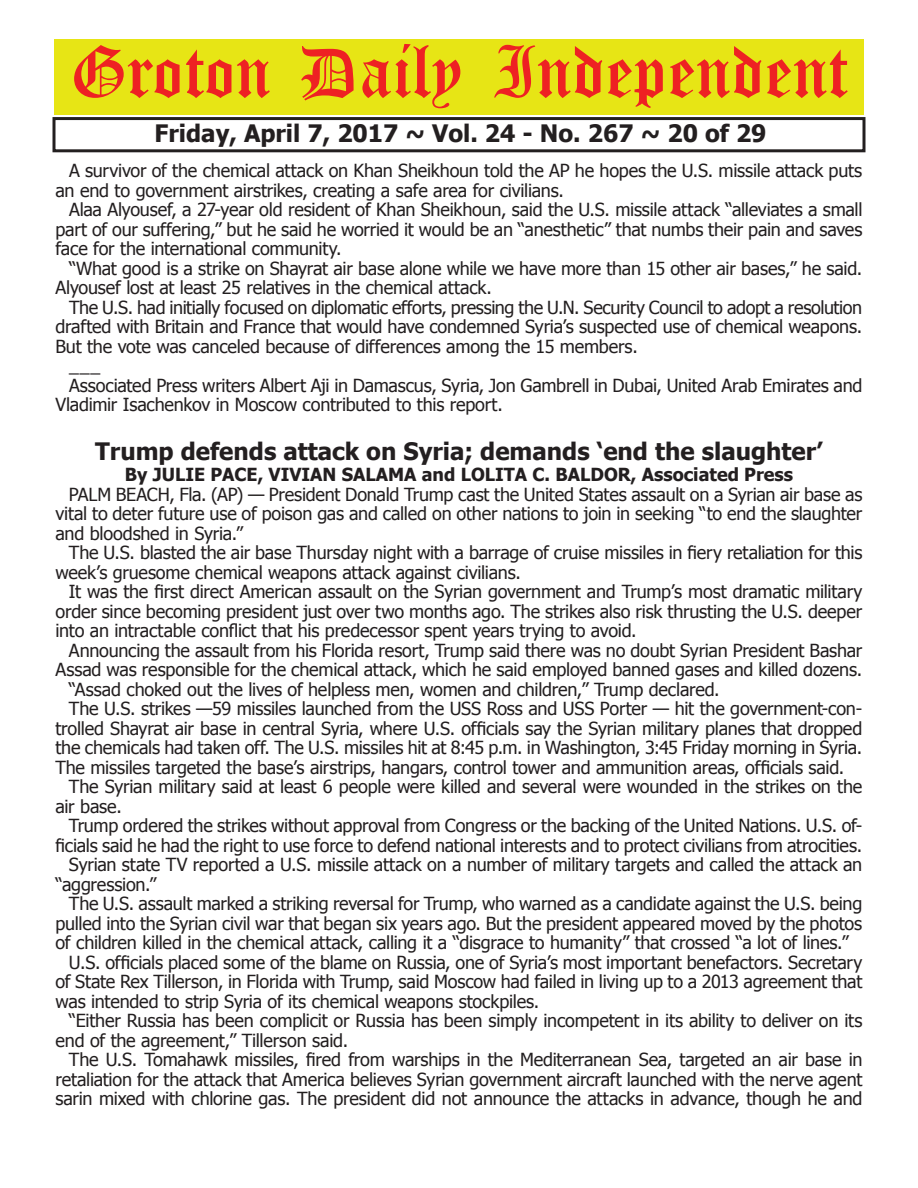
<style>
.page{position:relative;width:918px;height:1188px;background:#fff}
.page>*{position:absolute;margin:0;border:0;box-sizing:border-box;transform-origin:0 0}
.t1{font:54px "Old English Five";color:#ee2123}
.t2{font:700 24px "Tahoma";color:#231f20}
.t3{font:18px/19.5px "Tahoma";letter-spacing:-.015em;color:#231f20}
.t4{font:700 18px "Tahoma";color:#231f20}
</style>
<div class="page">
<div style="left:52px;top:117px;width:814px;height:35px;border:3px solid #231f20"></div>
<div style="left:54px;top:40px;width:810px;height:75px;background:#e7e515"></div>
<h1 class="t1" style="left:70px;top:47px;width:779px">Groton Daily Independent</h1>
<h2 class="t2" style="left:155px;top:116px;width:613px">Friday, April 7, 2017 ~ Vol. 24 - No. 267 ~ 20 of 29</h2>
<p class="t3" style="left:56px;top:160px;width:808px;text-indent:14px">A survivor of the chemical attack on Khan Sheikhoun told the AP he hopes the U.S. missile attack puts an end to government airstrikes, creating a safe area for civilians.</p>
<p class="t3" style="left:56px;top:199px;width:808px;text-align:justify;text-indent:14px">Alaa Alyousef, a 27-year old resident of Khan Sheikhoun, said the U.S. missile attack “alleviates a small part of our suffering,” but he said he worried it would be an “anesthetic” that numbs their pain and saves face for the international community.</p>
<p class="t3" style="left:56px;top:258px;width:808px;text-indent:14px">“What good is a strike on Shayrat air base alone while we have more than 15 other air bases,” he said.<br>Alyousef lost at least 25 relatives in the chemical attack.</p>
<p class="t3" style="left:69px;top:297px;width:795px">The U.S. had initially focused on diplomatic efforts, pressing the U.N. Security Council to adopt a resolution</p>
<p class="t3" style="left:56px;top:316px;width:808px">drafted with Britain and France that would have condemned Syria’s suspected use of chemical weapons.</p>
<p class="t3" style="left:56px;top:336px;width:584px">But the vote was canceled because of differences among the 15 members.</p>
<p class="t3" style="left:69px;top:355px;width:33px">___</p>
<p class="t3" style="left:69px;top:375px;width:795px">Associated Press writers Albert Aji in Damascus, Syria, Jon Gambrell in Dubai, United Arab Emirates and</p>
<p class="t3" style="left:56px;top:394px;width:449px">Vladimir Isachenkov in Moscow contributed to this report.</p>
<h2 class="t2" style="left:95px;top:434px;width:729px">Trump defends attack on Syria; demands ‘end the slaughter’</h2>
<p class="t4" style="left:125px;top:462px;width:670px">By JULIE PACE, VIVIAN SALAMA and LOLITA C. BALDOR, Associated Press</p>
<p class="t3" style="left:55px;top:484px;width:808px;text-align:justify;text-indent:14px">PALM BEACH, Fla. (AP) — President Donald Trump cast the United States assault on a Syrian air base as vital to deter future use of poison gas and called on other nations to join in seeking “to end the slaughter and bloodshed in Syria.”</p>
<p class="t3" style="left:55px;top:542px;width:808px;text-indent:14px">The U.S. blasted the air base Thursday night with a barrage of cruise missiles in fiery retaliation for this week’s gruesome chemical weapons attack against civilians.</p>
<p class="t3" style="left:55px;top:581px;width:808px;text-align:justify;text-indent:14px">It was the first direct American assault on the Syrian government and Trump’s most dramatic military order since becoming president just over two months ago. The strikes also risk thrusting the U.S. deeper into an intractable conflict that his predecessor spent years trying to avoid.</p>
<p class="t3" style="left:69px;top:640px;width:795px">Announcing the assault from his Florida resort, Trump said there was no doubt Syrian President Bashar</p>
<p class="t3" style="left:55px;top:659px;width:808px">Assad was responsible for the chemical attack, which he said employed banned gases and killed dozens.</p>
<p class="t3" style="left:69px;top:679px;width:652px">“Assad choked out the lives of helpless men, women and children,” Trump declared.</p>
<p class="t3" style="left:69px;top:698px;width:795px">The U.S. strikes —59 missiles launched from the USS Ross and USS Porter — hit the government-con-</p>
<p class="t3" style="left:55px;top:718px;width:808px">trolled Shayrat air base in central Syria, where U.S. officials say the Syrian military planes that dropped</p>
<p class="t3" style="left:55px;top:737px;width:808px">the chemicals had taken off. The U.S. missiles hit at 8:45 p.m. in Washington, 3:45 Friday morning in Syria.</p>
<p class="t3" style="left:55px;top:757px;width:790px">The missiles targeted the base’s airstrips, hangars, control tower and ammunition areas, officials said.</p>
<p class="t3" style="left:69px;top:776px;width:795px">The Syrian military said at least 6 people were killed and several were wounded in the strikes on the</p>
<p class="t3" style="left:55px;top:796px;width:68px">air base.</p>
<p class="t3" style="left:69px;top:815px;width:795px">Trump ordered the strikes without approval from Congress or the backing of the United Nations. U.S. of-</p>
<p class="t3" style="left:55px;top:835px;width:808px">ficials said he had the right to use force to defend national interests and to protect civilians from atrocities.</p>
<p class="t3" style="left:69px;top:854px;width:795px">Syrian state TV reported a U.S. missile attack on a number of military targets and called the attack an</p>
<p class="t3" style="left:55px;top:874px;width:102px">“aggression.”</p>
<p class="t3" style="left:69px;top:893px;width:795px">The U.S. assault marked a striking reversal for Trump, who warned as a candidate against the U.S. being</p>
<p class="t3" style="left:55px;top:913px;width:808px">pulled into the Syrian civil war that began six years ago. But the president appeared moved by the photos</p>
<p class="t3" style="left:55px;top:932px;width:795px">of children killed in the chemical attack, calling it a “disgrace to humanity” that crossed “a lot of lines.”</p>
<p class="t3" style="left:69px;top:952px;width:795px">U.S. officials placed some of the blame on Russia, one of Syria’s most important benefactors. Secretary</p>
<p class="t3" style="left:55px;top:971px;width:808px">of State Rex Tillerson, in Florida with Trump, said Moscow had failed in living up to a 2013 agreement that</p>
<p class="t3" style="left:55px;top:991px;width:485px">was intended to strip Syria of its chemical weapons stockpiles.</p>
<p class="t3" style="left:69px;top:1010px;width:795px">“Either Russia has been complicit or Russia has been simply incompetent in its ability to deliver on its</p>
<p class="t3" style="left:55px;top:1030px;width:294px">end of the agreement,” Tillerson said.</p>
<p class="t3" style="left:69px;top:1049px;width:795px">The U.S. Tomahawk missiles, fired from warships in the Mediterranean Sea, targeted an air base in</p>
<p class="t3" style="left:55px;top:1069px;width:808px">retaliation for the attack that America believes Syrian government aircraft launched with the nerve agent</p>
<p class="t3" style="left:55px;top:1088px;width:808px">sarin mixed with chlorine gas. The president did not announce the attacks in advance, though he and</p>
</div>
